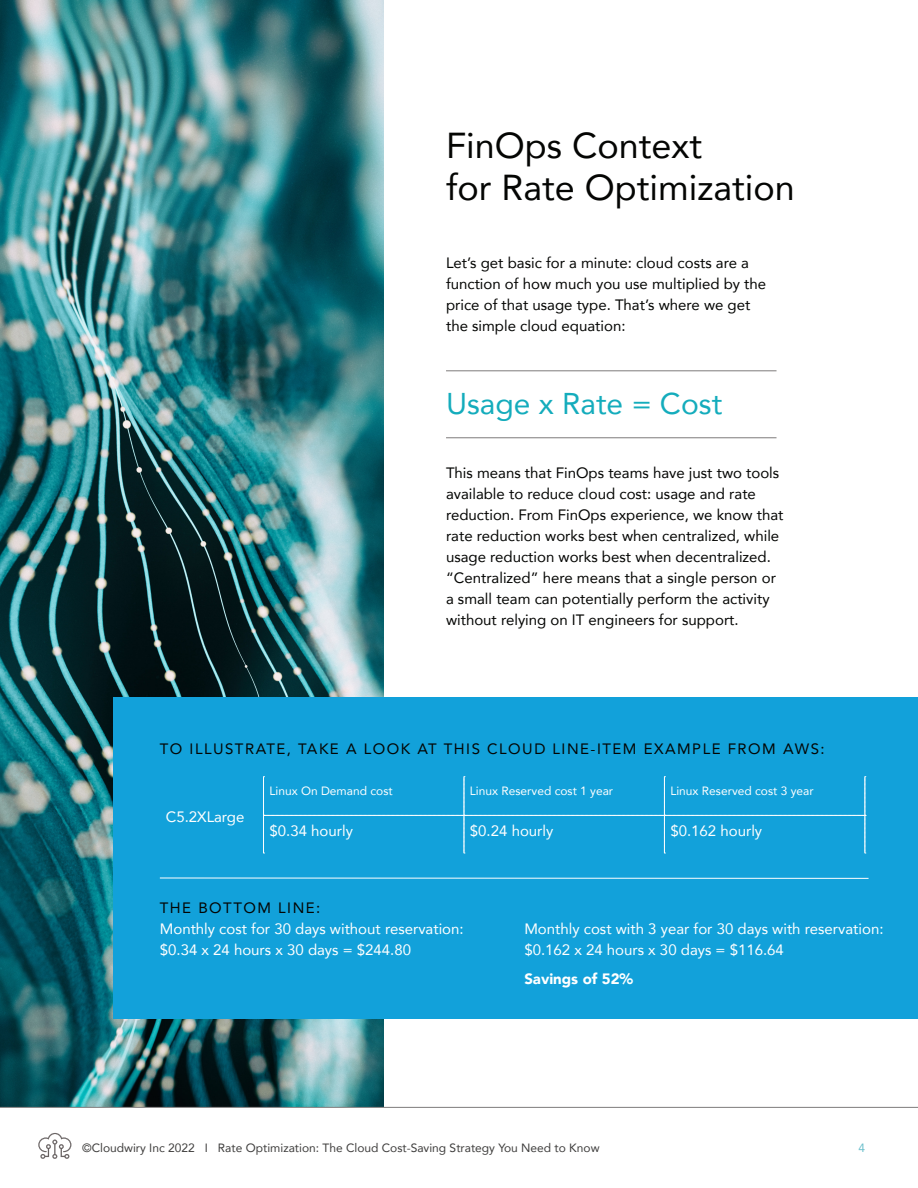
<style>
.page{position:relative;width:918px;height:1188px;background:#fff}
.page>*{position:absolute;margin:0;border:0;box-sizing:border-box;transform-origin:0 0}
.t1{font:36px/42px "Avenir";color:#040503}
.t2{font:30px "Avenir";color:#14acbc}
.t3{font:15px/21px "Avenir";color:#040503}
.t4{font:15px "Avenir";color:#fff}
.t5{font:15px "Avenir";letter-spacing:.1em;color:#040503}
.t6{font:900 15px "Avenir";color:#fff}
.t7{font:12px "Avenir";color:#3e3d3c}
.t8{font:12px "Avenir";color:#fff}
.t9{font:12px "Avenir";color:#6fc1cd}
</style>
<div class="page">
<svg style="left:38px;top:1133px;width:33px;height:26px"></svg>
<hr style="left:446px;top:370px;width:331px;height:1px;background:#7e7b7b">
<hr style="left:446px;top:437px;width:331px;height:1px;background:#7e7b7b">
<img style="left:0;top:0;width:383px;height:1107px">
<div style="left:113px;top:697px;width:805px;height:321px;background:#12a1da"></div>
<svg style="left:263px;top:776px;width:603px;height:78px"></svg>
<hr style="left:160px;top:878px;width:709px;height:1px;background:#fff">
<hr style="left:0;top:1107px;width:918px;height:1px;background:#7e7b7b">
<p class="t1" style="left:446px;top:123px;width:350px">FinOps Context<br>for Rate Optimization</p>
<p class="t3" style="left:446px;top:252px;width:322px">Let’s get basic for a minute: cloud costs are a function of how much you use multiplied by the price of that usage type. That’s where we get the simple cloud equation:</p>
<p class="t2" style="left:446px;top:380px;width:278px">Usage x Rate = Cost</p>
<p class="t3" style="left:446px;top:462px;width:339px">This means that FinOps teams have just two tools available to reduce cloud cost: usage and rate reduction. From FinOps experience, we know that rate reduction works best when centralized, while usage reduction works best when decentralized. “Centralized” here means that a single person or a small team can potentially perform the activity without relying on IT engineers for support.</p>
<p class="t5" style="left:160px;top:736px;width:666px">TO ILLUSTRATE, TAKE A LOOK AT THIS CLOUD LINE-ITEM EXAMPLE FROM AWS:</p>
<p class="t4" style="left:166px;top:805px;width:80px">C5.2XLarge</p>
<p class="t8" style="left:270px;top:781px;width:125px">Linux On Demand cost</p>
<p class="t8" style="left:470px;top:781px;width:145px">Linux Reserved cost 1 year</p>
<p class="t8" style="left:670px;top:781px;width:145px">Linux Reserved cost 3 year</p>
<p class="t4" style="left:270px;top:819px;width:85px">$0.34 hourly</p>
<p class="t4" style="left:470px;top:819px;width:85px">$0.24 hourly</p>
<p class="t4" style="left:670px;top:819px;width:93px">$0.162 hourly</p>
<p class="t5" style="left:160px;top:896px;width:162px">THE BOTTOM LINE:</p>
<p class="t4" style="left:160px;top:917px;width:305px">Monthly cost for 30 days without reservation:</p>
<p class="t4" style="left:160px;top:938px;width:253px">$0.34 x 24 hours x 30 days = $244.80</p>
<p class="t4" style="left:524px;top:917px;width:361px">Monthly cost with 3 year for 30 days with reservation:</p>
<p class="t4" style="left:524px;top:938px;width:261px">$0.162 x 24 hours x 30 days = $116.64</p>
<p class="t6" style="left:524px;top:966px;width:110px">Savings of 52%</p>
<p class="t7" style="left:82px;top:1139px;width:519px">©Cloudwiry Inc 2022 I Rate Optimization: The Cloud Cost-Saving Strategy You Need to Know</p>
<p class="t9" style="left:858px;top:1139px;width:8px">4</p>
</div>
